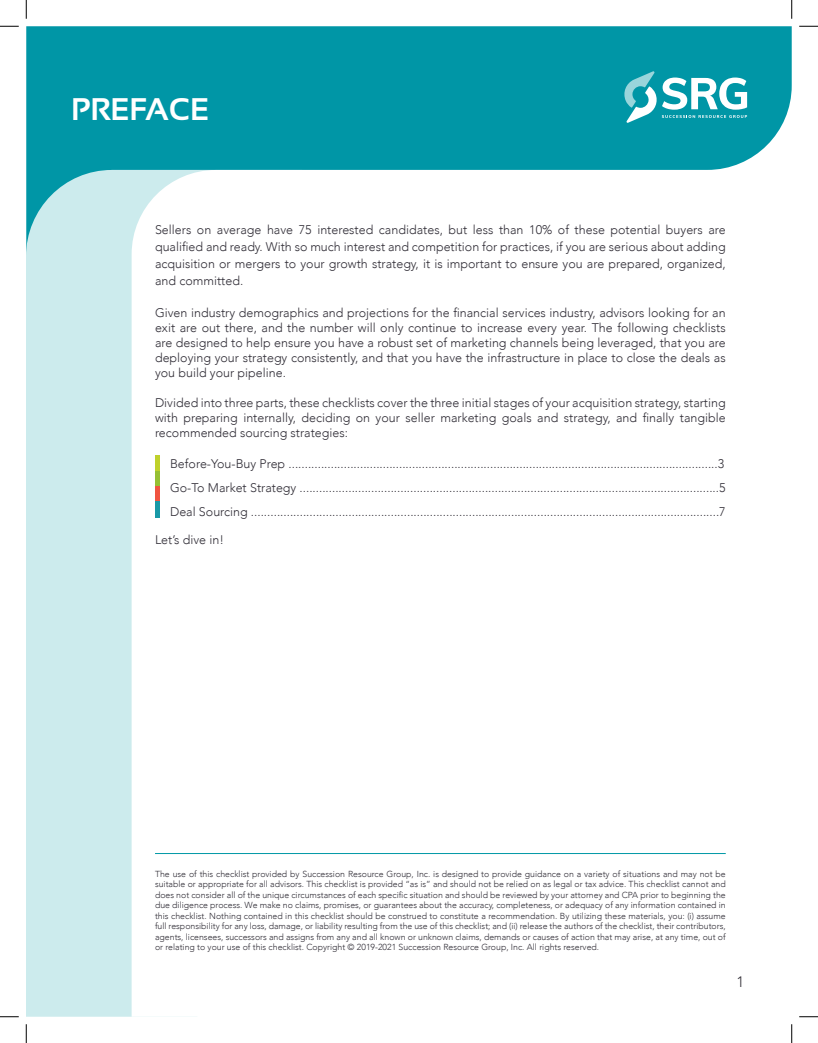
<style>
.page{position:relative;width:818px;height:1043px;background:#fff}
.page>*{position:absolute;margin:0;border:0;box-sizing:border-box;transform-origin:0 0}
.t1{font:700 31.25px "Sansation";color:#fff}
.t2{font:300 15.12px "Avenir";color:#333038}
.t3{font:300 12.5px/15px "Avenir";color:#312e37;text-align:justify}
.t4{font:300 8.75px/10.5px "Avenir";color:#312e37;text-align:justify}
</style>
<div class="page">
<div style="left:26px;top:26px;width:765px;height:144px;background:#0096a6"></div>
<div style="left:26px;top:170px;width:106px;height:846px;background:#ccebed"></div>
<svg style="left:623px;top:71px;width:124px;height:52px"></svg>
<hr style="left:155px;top:486px;width:4px;height:15px;background:#f05440">
<hr style="left:155px;top:471px;width:4px;height:15px;background:#96bf33">
<hr style="left:155px;top:456px;width:4px;height:15px;background:#bfd12b">
<hr style="left:155px;top:501px;width:4px;height:16px;background:#1999a7">
<hr style="left:155px;top:853px;width:570px;height:1px;background:#0099a6">
<svg style="left:0;top:25px;width:19px;height:2px"></svg>
<svg style="left:799px;top:25px;width:19px;height:2px"></svg>
<svg style="left:0;top:1016px;width:19px;height:1px"></svg>
<svg style="left:799px;top:1016px;width:19px;height:1px"></svg>
<svg style="left:25px;top:0;width:2px;height:19px"></svg>
<svg style="left:25px;top:1024px;width:2px;height:18px"></svg>
<svg style="left:791px;top:0;width:1px;height:19px"></svg>
<svg style="left:791px;top:1024px;width:1px;height:18px"></svg>
<p class="t1" style="left:71px;top:91px;width:139px">PREFACE</p>
<p class="t3" style="left:155px;top:221px;width:572px;line-height:16.9px">Sellers on average have 75 interested candidates, but less than 10% of these potential buyers are qualified and ready. With so much interest and competition for practices, if you are serious about adding acquisition or mergers to your growth strategy, it is important to ensure you are prepared, organized, and committed.</p>
<p class="t3" style="left:155px;top:305px;width:572px">Given industry demographics and projections for the financial services industry, advisors looking for an exit are out there, and the number will only continue to increase every year. The following checklists are designed to help ensure you have a robust set of marketing channels being leveraged, that you are deploying your strategy consistently, and that you have the infrastructure in place to close the deals as you build your pipeline.</p>
<p class="t3" style="left:155px;top:395px;width:572px">Divided into three parts, these checklists cover the three initial stages of your acquisition strategy, starting with preparing internally, deciding on your seller marketing goals and strategy, and finally tangible recommended sourcing strategies:</p>
<p class="t3" style="left:170px;top:456px;width:555px">Before-You-Buy Prep ....................................................................................................................................3</p>
<p class="t3" style="left:170px;top:480px;width:557px">Go-To Market Strategy .................................................................................................................................5</p>
<p class="t3" style="left:170px;top:504px;width:557px">Deal Sourcing ................................................................................................................................................7</p>
<p class="t3" style="left:155px;top:532px;width:71px">Let’s dive in!</p>
<p class="t4" style="left:155px;top:868px;width:572px">The use of this checklist provided by Succession Resource Group, Inc. is designed to provide guidance on a variety of situations and may not be suitable or appropriate for all advisors. This checklist is provided “as is” and should not be relied on as legal or tax advice. This checklist cannot and does not consider all of the unique circumstances of each specific situation and should be reviewed by your attorney and CPA prior to beginning the due diligence process. We make no claims, promises, or guarantees about the accuracy, completeness, or adequacy of any information contained in this checklist. Nothing contained in this checklist should be construed to constitute a recommendation. By utilizing these materials, you: (i) assume full responsibility for any loss, damage, or liability resulting from the use of this checklist; and (ii) release the authors of the checklist, their contributors, agents, licensees, successors and assigns from any and all known or unknown claims, demands or causes of action that may arise, at any time, out of or relating to your use of this checklist. Copyright © 2019-2021 Succession Resource Group, Inc. All rights reserved.</p>
<p class="t2" style="left:736px;top:972px;width:9px">1</p>
</div>
